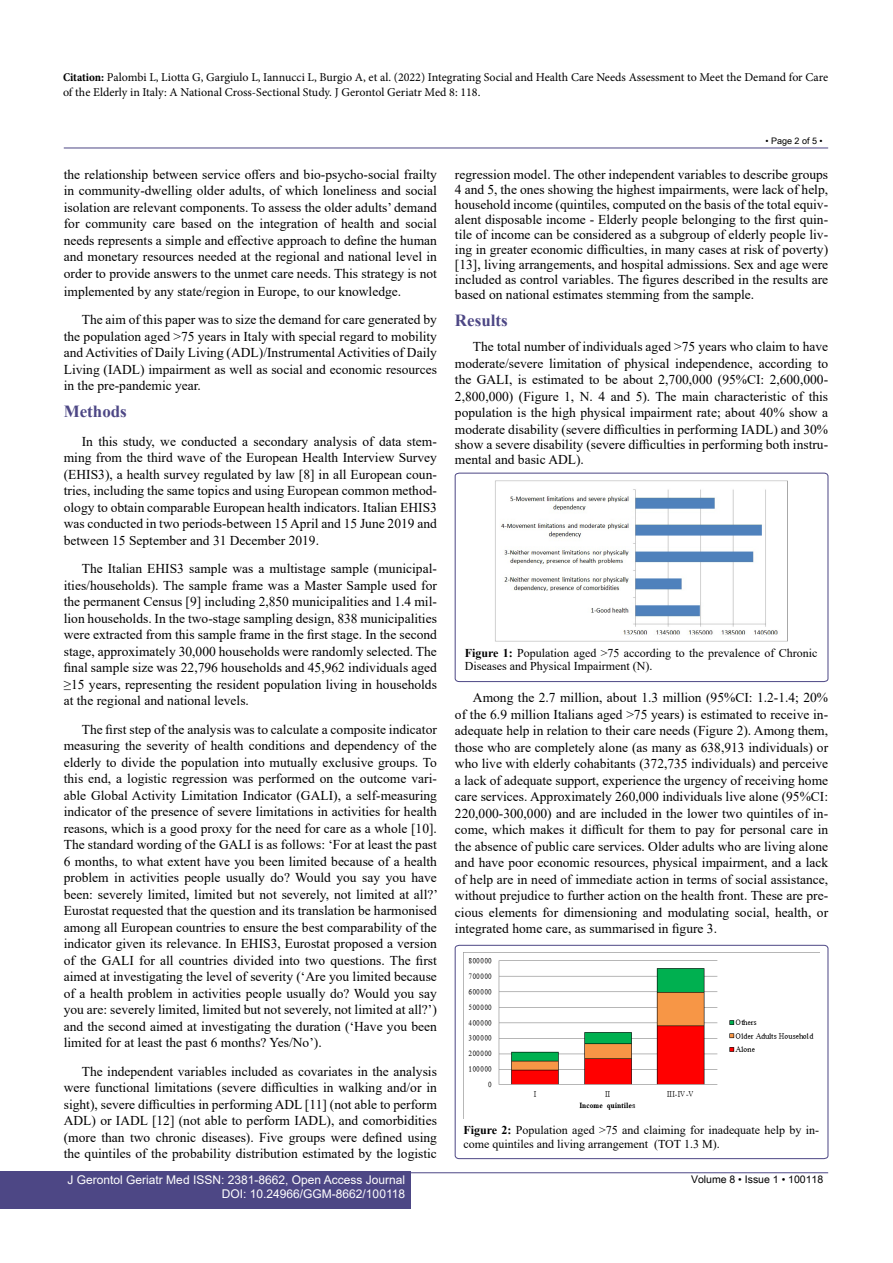
<style>
.page{position:relative;width:893px;height:1263px;background:#fff}
.page>*{position:absolute;margin:0;border:0;box-sizing:border-box;transform-origin:0 0}
.t1{font:700 16.95px "Times New Roman";color:#4d4785}
.t2{font:13.5px/16.5px "Times New Roman";color:#000;text-align:justify}
.t3{font:12px/15px "Minion Pro";color:#000}
.t4{font:12px/13.5px "Times New Roman";color:#000}
.t5{font:12px/14.2px "Arial";color:#fff;text-align:right}
.t6{font:10.5px "Arial Unicode MS";color:#000}
.t7{font:9px "Arial Unicode MS";color:#000}
.s1{font-weight:700;font-stretch:condensed}
.s2{font-weight:700}
</style>
<div class="page">
<hr style="left:64px;top:148px;width:764px;height:1px;background:#4d4785">
<hr style="left:64px;top:1172px;width:764px;height:1px;background:#4d4785">
<div style="left:0;top:1171px;width:410px;height:38px;background:#4d4785"></div>
<svg style="left:455px;top:473px;width:373px;height:209px"></svg>
<img style="left:495px;top:481px;width:292px;height:160px">
<svg style="left:455px;top:945px;width:373px;height:214px"></svg>
<img style="left:464px;top:953px;width:355px;height:165px">
<p class="t3" style="left:63px;top:69px;width:767px"><span class="s1">Citation:</span> Palombi L, Liotta G, Gargiulo L, Iannucci L, Burgio A, et al. (2022) Integrating Social and Health Care Needs Assessment to Meet the Demand for Care of the Elderly in Italy: A National Cross-Sectional Study. J Gerontol Geriatr Med 8: 118.</p>
<p class="t7" style="left:765px;top:134px;width:59px">• Page 2 of 5 •</p>
<p class="t2" style="left:64px;top:166px;width:375px">the relationship between service offers and bio-psycho-social frailty in community-dwelling older adults, of which loneliness and social isolation are relevant components. To assess the older adults’ demand for community care based on the integration of health and social needs represents a simple and effective approach to define the human and monetary resources needed at the regional and national level in order to provide answers to the unmet care needs. This strategy is not</p>
<p class="t2" style="left:82px;top:277px;width:357px;line-height:28.5px;text-indent:-18px">implemented by any state/region in Europe, to our knowledge.<br>The aim of this paper was to size the demand for care generated by</p>
<p class="t2" style="left:64px;top:328px;width:375px">the population aged &gt;75 years in Italy with special regard to mobility and Activities of Daily Living (ADL)/Instrumental Activities of Daily Living (IADL) impairment as well as social and economic resources in the pre-pandemic year.</p>
<p class="t1" style="left:64px;top:399px;width:65px">Methods</p>
<p class="t2" style="left:64px;top:433px;width:375px;text-indent:18px">In this study, we conducted a secondary analysis of data stem&shy;ming from the third wave of the European Health Interview Survey (EHIS3), a health survey regulated by law [8] in all European coun&shy;tries, including the same topics and using European common method&shy;ology to obtain comparable European health indicators. Italian EHIS3 was conducted in two periods-between 15 April and 15 June 2019 and between 15 September and 31 December 2019.</p>
<p class="t2" style="left:64px;top:560px;width:375px;text-indent:18px">The Italian EHIS3 sample was a multistage sample (municipal&shy;ities/households). The sample frame was a Master Sample used for the permanent Census [9] including 2,850 municipalities and 1.4 mil&shy;lion households. In the two-stage sampling design, 838 municipalities were extracted from this sample frame in the first stage. In the second stage, approximately 30,000 households were randomly selected. The final sample size was 22,796 households and 45,962 individuals aged ≥15 years, representing the resident population living in households at the regional and national levels.</p>
<p class="t2" style="left:64px;top:721px;width:376px;text-indent:18px">The first step of the analysis was to calculate a composite indicator measuring the severity of health conditions and dependency of the elderly to divide the population into mutually exclusive groups. To this end, a logistic regression was performed on the outcome vari&shy;able Global Activity Limitation Indicator (GALI), a self-measuring indicator of the presence of severe limitations in activities for health reasons, which is a good proxy for the need for care as a whole [10].<br>The standard wording of the GALI is as follows: ‘For at least the past 6 months, to what extent have you been limited because of a health problem in activities people usually do? Would you say you have been: severely limited, limited but not severely, not limited at all?’ Eurostat requested that the question and its translation be harmonised among all European countries to ensure the best comparability of the indicator given its relevance. In EHIS3, Eurostat proposed a version of the GALI for all countries divided into two questions. The first aimed at investigating the level of severity (‘Are you limited because of a health problem in activities people usually do? Would you say you are: severely limited, limited but not severely, not limited at all?’) and the second aimed at investigating the duration (‘Have you been limited for at least the past 6 months? Yes/No’).</p>
<p class="t2" style="left:64px;top:1063px;width:375px;text-indent:18px">The independent variables included as covariates in the analysis were functional limitations (severe difficulties in walking and/or in sight), severe difficulties in performing ADL [11] (not able to perform ADL) or IADL [12] (not able to perform IADL), and comorbidities (more than two chronic diseases). Five groups were defined using the quintiles of the probability distribution estimated by the logistic</p>
<p class="t2" style="left:455px;top:166px;width:375px;line-height:15px">regression model. The other independent variables to describe groups 4 and 5, the ones showing the highest impairments, were lack of help, household income (quintiles, computed on the basis of the total equiv&shy;alent disposable income - Elderly people belonging to the first quin&shy;tile of income can be considered as a subgroup of elderly people liv&shy;ing in greater economic difficulties, in many cases at risk of poverty) [13], living arrangements, and hospital admissions. Sex and age were included as control variables. The figures described in the results are based on national estimates stemming from the sample.</p>
<p class="t1" style="left:455px;top:308px;width:54px">Results</p>
<p class="t2" style="left:455px;top:338px;width:375px;text-indent:18px">The total number of individuals aged &gt;75 years who claim to have moderate/severe limitation of physical independence, according to the GALI, is estimated to be about 2,700,000 (95%CI: 2,600,000- 2,800,000) (Figure 1, N. 4 and 5). The main characteristic of this population is the high physical impairment rate; about 40% show a moderate disability (severe difficulties in performing IADL) and 30%</p>
<p class="t2" style="left:455px;top:436px;width:375px;line-height:15px">show a severe disability (severe difficulties in performing both instru&shy;mental and basic ADL).</p>
<p class="t4" style="left:465px;top:646px;width:354px"><span class="s2">Figure 1:</span> Population aged &gt;75 according to the prevalence of Chronic<br>Diseases and Physical Impairment (N).</p>
<p class="t2" style="left:455px;top:689px;width:375px;text-indent:18px">Among the 2.7 million, about 1.3 million (95%CI: 1.2-1.4; 20% of the 6.9 million Italians aged &gt;75 years) is estimated to receive in&shy;adequate help in relation to their care needs (Figure 2). Among them, those who are completely alone (as many as 638,913 individuals) or who live with elderly cohabitants (372,735 individuals) and perceive a lack of adequate support, experience the urgency of receiving home care services. Approximately 260,000 individuals live alone (95%CI:<br>220,000-300,000) and are included in the lower two quintiles of in&shy;come, which makes it difficult for them to pay for personal care in the absence of public care services. Older adults who are living alone and have poor economic resources, physical impairment, and a lack of help are in need of immediate action in terms of social assistance, without prejudice to further action on the health front. These are pre&shy;cious elements for dimensioning and modulating social, health, or integrated home care, as summarised in figure 3.</p>
<p class="t4" style="left:464px;top:1123px;width:357px"><span class="s2">Figure 2:</span> Population aged &gt;75 and claiming for inadequate help by in&shy;come quintiles and living arrangement (TOT 1.3 M).</p>
<p class="t5" style="left:68px;top:1172px;width:339px">J Gerontol Geriatr Med ISSN: 2381-8662, Open Access Journal<br>DOI: 10.24966/GGM-8662/100118</p>
<p class="t6" style="left:691px;top:1172px;width:134px">Volume 8 • Issue 1 • 100118</p>
</div>
